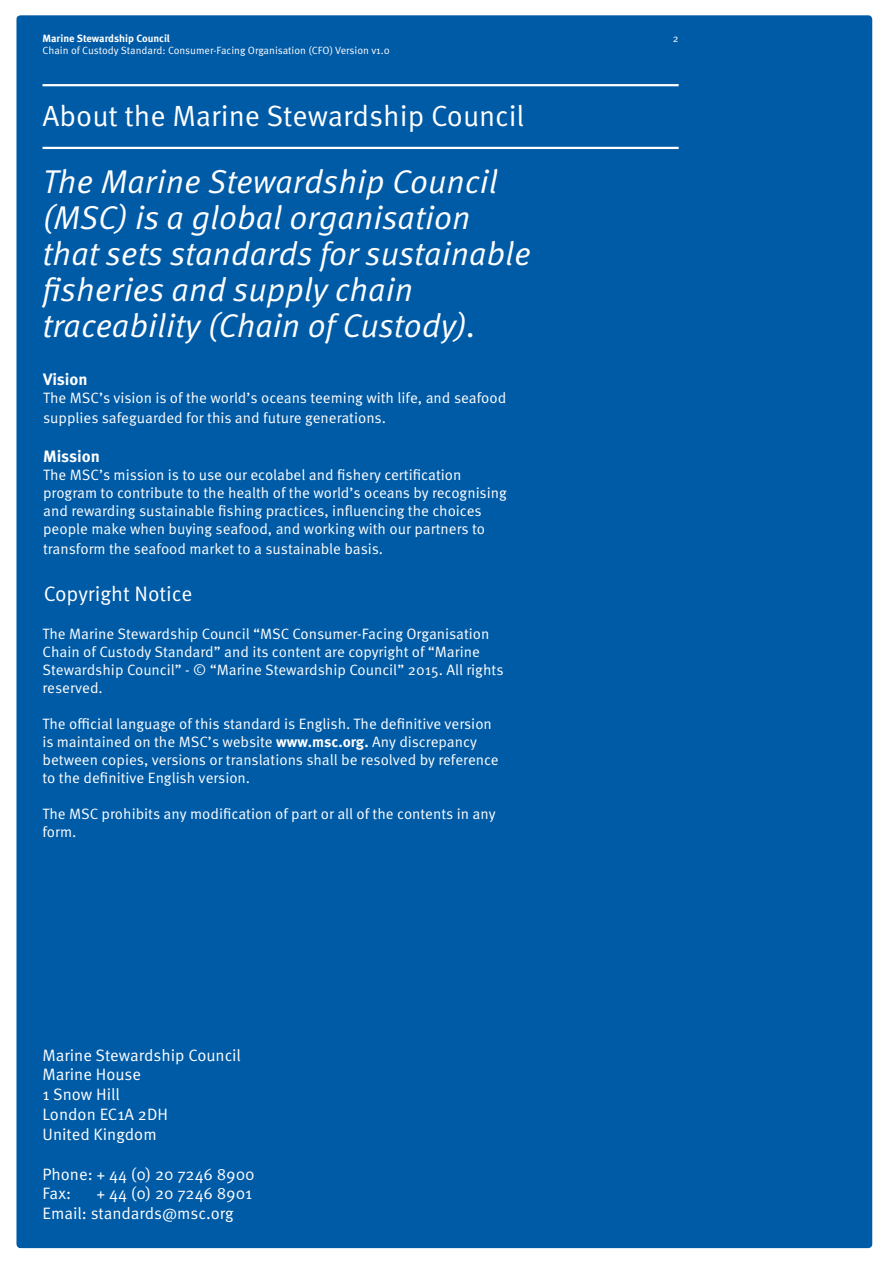
<style>
.page{position:relative;width:893px;height:1263px;background:#fff}
.page>*{position:absolute;margin:0;border:0;box-sizing:border-box;transform-origin:0 0}
.t1{font:italic 33px/36px "Meta Pro";color:#fff}
.t2{font:29.25px "Meta Pro";color:#fff}
.t3{font:21px "Meta Pro";color:#fff}
.t4{font:16.5px/19.8px "Meta Pro";color:#fff}
.t5{font:700 16.5px "Meta Pro";letter-spacing:-.01em;color:#fff}
.t6{font:15px/18px "Meta Pro";color:#fff}
.t7{font:10.5px "Meta Pro";color:#fff}
.t8{font:700 10.5px "Meta Pro";color:#fff}
.s1{font-weight:700}
</style>
<div class="page">
<div style="left:16px;top:15px;width:856px;height:1233px;background:#005ba7;border-radius:4px"></div>
<hr style="left:43px;top:147px;width:636px;height:2px;background:#fff">
<hr style="left:43px;top:84px;width:636px;height:2px;background:#fff">
<p class="t8" style="left:43px;top:32px;width:129px">Marine Stewardship Council</p>
<p class="t7" style="left:43px;top:44px;width:349px">Chain of Custody Standard: Consumer-Facing Organisation (CFO) Version v1.0</p>
<h2 class="t2" style="left:43px;top:97px;width:483px">About the Marine Stewardship Council</h2>
<h1 class="t1" style="left:43px;top:165px;width:490px">The Marine Stewardship Council (MSC) is a global organisation that sets standards for sustainable fisheries and supply chain traceability (Chain of Custody).</h1>
<p class="t5" style="left:43px;top:369px;width:46px">Vision</p>
<p class="t6" style="left:43px;top:388px;width:465px;line-height:19.8px">The MSC’s vision is of the world’s oceans teeming with life, and seafood supplies safeguarded for this and future generations.</p>
<p class="t5" style="left:43px;top:446px;width:58px">Mission</p>
<p class="t6" style="left:43px;top:467px;width:465px">The MSC’s mission is to use our ecolabel and fishery certification program to contribute to the health of the world’s oceans by recognising and rewarding sustainable fishing practices, influencing the choices people make when buying seafood, and working with our partners to</p>
<p class="t6" style="left:43px;top:540px;width:342px">transform the seafood market to a sustainable basis.</p>
<h3 class="t3" style="left:44px;top:580px;width:150px">Copyright Notice</h3>
<p class="t6" style="left:43px;top:625px;width:462px">The Marine Stewardship Council “MSC Consumer-Facing Organisation Chain of Custody Standard” and its content are copyright of “Marine Stewardship Council” - © “Marine Stewardship Council” 2015. All rights reserved.</p>
<p class="t6" style="left:43px;top:715px;width:458px">The official language of this standard is English. The definitive version is maintained on the MSC’s website <span class="s1">www.msc.org.</span> Any discrepancy between copies, versions or translations shall be resolved by reference to the definitive English version.</p>
<p class="t6" style="left:43px;top:805px;width:455px">The MSC prohibits any modification of part or all of the contents in any form.</p>
<p class="t4" style="left:43px;top:1045px;width:200px">Marine Stewardship Council<br>Marine House<br>1 Snow Hill<br>London EC1A 2DH<br>United Kingdom</p>
<p class="t4" style="left:43px;top:1164px;width:214px">Phone: + 44 (0) 20 7246 8900<br>Fax:</p>
<p class="t4" style="left:43px;top:1184px;width:211px;text-indent:54px">+ 44 (0) 20 7246 8901<br>Email: standards@msc.org</p>
<p class="t7" style="left:673px;top:32px;width:7px">2</p>
</div>
